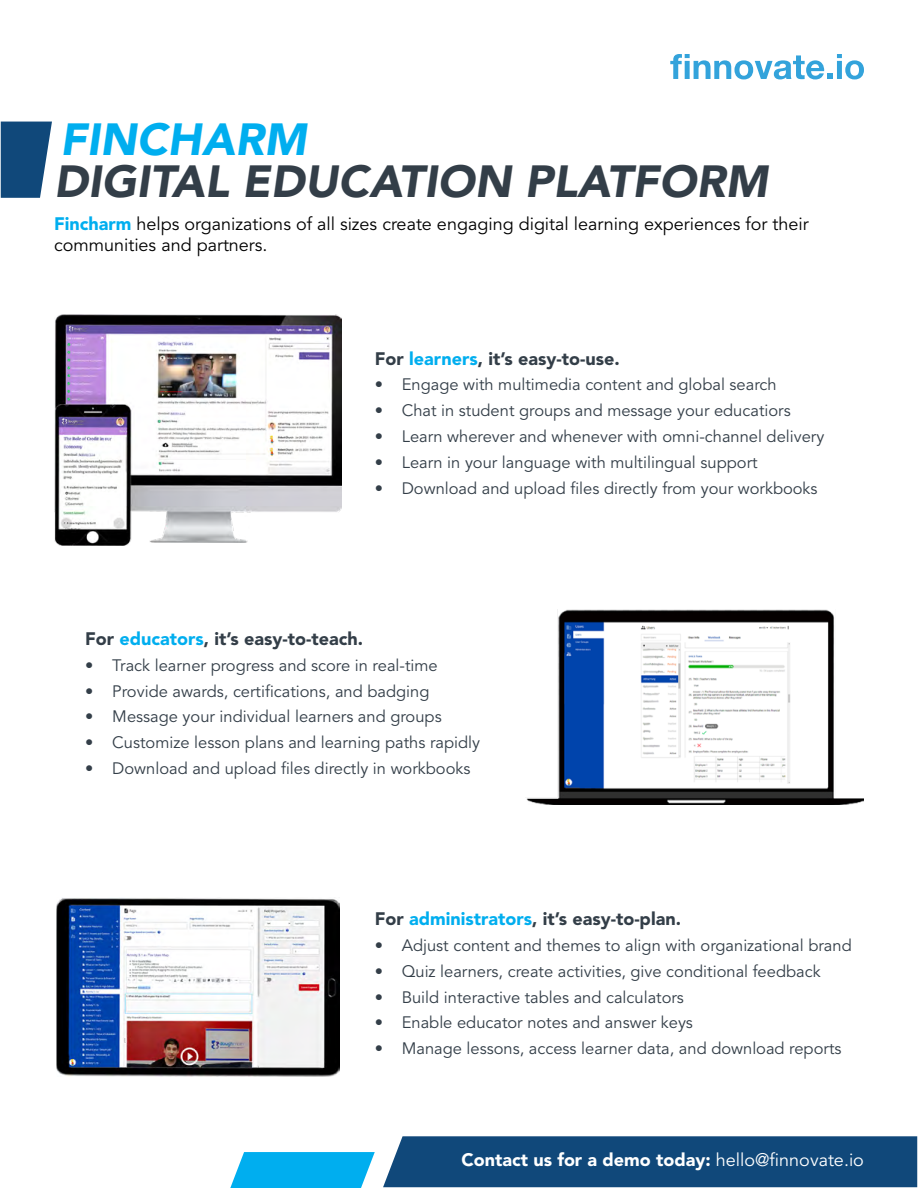
<style>
.page{position:relative;width:918px;height:1188px;background:#fff}
.page>*{position:absolute;margin:0;border:0;box-sizing:border-box;transform-origin:0 0}
.t1{font:italic 900 45px "Avenir";color:#333e48}
.t2{font:italic 900 45px "Avenir";color:#00aeef}
.t3{font:18px/21.6px "Avenir LT Std";color:#000}
.t4{font:900 18px "Avenir LT Std";color:#333e48}
.t5{font:900 18px "Avenir LT Std";color:#fff}
.t6{font:16.5px "Avenir LT Std";color:#333e48}
.s1{font-weight:900;color:#00aeef}
.s2{color:#00aeef}
.s3{font-weight:400}
</style>
<div class="page">
<img style="left:54px;top:314px;width:287px;height:231px">
<img style="left:56px;top:898px;width:284px;height:179px">
<img style="left:526px;top:609px;width:338px;height:195px">
<svg style="left:1px;top:122px;width:51px;height:76px;background:#2c5e8a"></svg>
<div style="left:383px;top:1136px;width:534px;height:51px;background:#10487a"></div>
<svg style="left:230px;top:1152px;width:145px;height:36px;background:#19b6f0"></svg>
<svg style="left:670px;top:54px;width:194px;height:25px"></svg>
<p class="t2" style="left:60px;top:102px;width:248px">FINCHARM</p>
<p class="t1" style="left:54px;top:144px;width:716px">DIGITAL EDUCATION PLATFORM</p>
<p class="t3" style="left:54px;top:213px;width:756px"><span class="s1">Fincharm</span> helps organizations of all sizes create engaging digital learning experiences for their communities and partners.</p>
<p class="t4" style="left:375px;top:347px;width:246px">For <span class="s2">learners</span>, it’s easy-to-use.</p>
<p class="t6" style="left:375px;top:375px;width:403px">• Engage with multimedia content and global search</p>
<p class="t6" style="left:375px;top:401px;width:417px">• Chat in student groups and message your educatiors</p>
<p class="t6" style="left:375px;top:427px;width:451px">• Learn wherever and whenever with omni-channel delivery</p>
<p class="t6" style="left:375px;top:453px;width:384px">• Learn in your language with multilingual support</p>
<p class="t6" style="left:375px;top:479px;width:444px">• Download and upload files directly from your workbooks</p>
<p class="t4" style="left:85px;top:628px;width:279px">For <span class="s2">educators</span>, it’s easy-to-teach.</p>
<p class="t6" style="left:85px;top:656px;width:354px">• Track learner progress and score in real-time</p>
<p class="t6" style="left:85px;top:681px;width:346px">• Provide awards, certifications, and badging</p>
<p class="t6" style="left:85px;top:707px;width:358px">• Message your individual learners and groups</p>
<p class="t6" style="left:85px;top:733px;width:396px">• Customize lesson plans and learning paths rapidly</p>
<p class="t6" style="left:85px;top:759px;width:387px">• Download and upload files directly in workbooks</p>
<p class="t4" style="left:375px;top:908px;width:308px">For <span class="s2">administrators</span>, it’s easy-to-plan.</p>
<p class="t6" style="left:375px;top:936px;width:479px">• Adjust content and themes to align with organizational brand</p>
<p class="t6" style="left:375px;top:962px;width:447px">• Quiz learners, create activities, give conditional feedback</p>
<p class="t6" style="left:375px;top:987px;width:311px">• Build interactive tables and calculators</p>
<p class="t6" style="left:375px;top:1013px;width:320px">• Enable educator notes and answer keys</p>
<p class="t6" style="left:375px;top:1039px;width:468px">• Manage lessons, access learner data, and download reports</p>
<p class="t5" style="left:461px;top:1149px;width:404px">Contact us for a demo today: <span class="s3">hello@finnovate.io</span></p>
</div>
